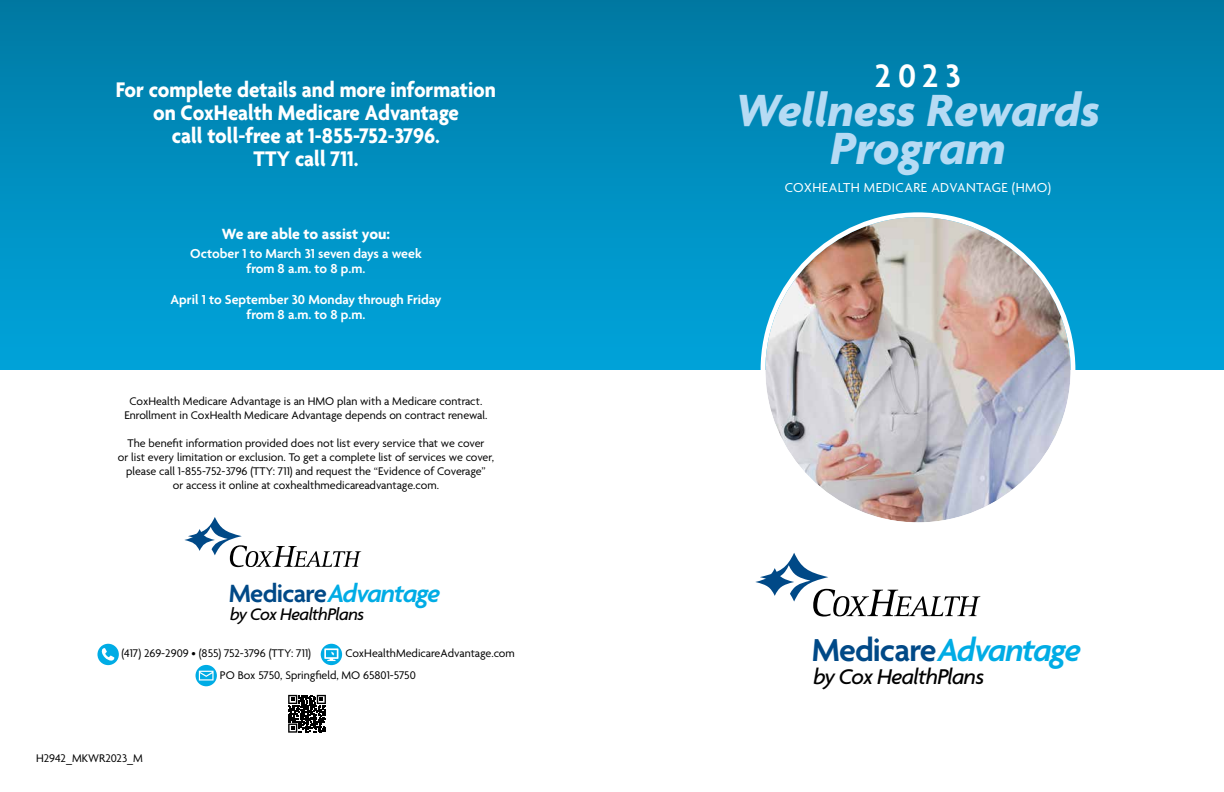
<style>
.page{position:relative;width:1224px;height:792px;background:#fff}
.page>*{position:absolute;margin:0;border:0;box-sizing:border-box;transform-origin:0 0}
.t1{font:italic 700 48.8px/38.7px "Agenda";color:#b6dbf4;text-align:center}
.t2{font:600 35px "Agenda";color:#fff}
.t3{font:italic 600 34.3px "Agenda";letter-spacing:-.04em;color:#00ace5}
.t4{font:italic 600 27px "Agenda";letter-spacing:-.04em;color:#00ace5}
.t5{font:italic 500 23.1px "Agenda";letter-spacing:-.03em;color:#000}
.t6{font:700 22.9px/22.9px "Agenda";color:#fff;text-align:center;scale:.93 1}
.t7{font:italic 500 18.1px "Agenda";letter-spacing:-.03em;color:#000}
.t8{font:700 16px "Agenda";color:#fff}
.t9{font:600 14px/15px "Agenda";color:#fff;text-align:center}
.t10{font:14px "Agenda";letter-spacing:.03em;color:#fff}
.t11{font:12px/14px "Agenda";color:#000;text-align:center}
.s1{font-style:normal;color:#004987}
</style>
<div class="page">
<div style="left:0;top:0;width:1224px;height:370px;background:linear-gradient(to bottom,#0079a4,#04a6dd)"></div>
<img style="left:765px;top:217px;width:306px;height:305px;border-radius:153px">
<svg style="left:782px;top:553px;width:198px;height:64px"></svg>
<svg style="left:755px;top:568px;width:39px;height:28px"></svg>
<svg style="left:205px;top:517px;width:156px;height:50px"></svg>
<svg style="left:184px;top:529px;width:31px;height:22px"></svg>
<svg style="left:288px;top:695px;width:38px;height:38px"></svg>
<div style="left:97px;top:644px;width:22px;height:21px;background:#00ace5;border-radius:50%"></div>
<svg style="left:101px;top:648px;width:13px;height:13px"></svg>
<div style="left:321px;top:644px;width:21px;height:21px;background:#00ace5;border-radius:50%"></div>
<svg style="left:324px;top:648px;width:14px;height:13px"></svg>
<svg style="left:196px;top:665px;width:21px;height:21px"></svg>
<svg style="left:199px;top:671px;width:15px;height:10px"></svg>
<h3 class="t6" style="left:116px;top:80px;width:410px">For complete details and more information on CoxHealth Medicare Advantage<br>call toll-free at 1-855-752-3796.<br>TTY call 711.</h3>
<h3 class="t8" style="left:222px;top:228px;width:170px">We are able to assist you:</h3>
<p class="t9" style="left:190px;top:247px;width:233px">October 1 to March 31 seven days a week from 8 a.m. to 8 p.m.</p>
<p class="t9" style="left:171px;top:293px;width:272px">April 1 to September 30 Monday through Friday from 8 a.m. to 8 p.m.</p>
<p class="t11" style="left:125px;top:395px;width:364px">CoxHealth Medicare Advantage is an HMO plan with a Medicare contract.<br>Enrollment in CoxHealth Medicare Advantage depends on contract renewal.</p>
<p class="t11" style="left:118px;top:437px;width:378px">The benefit information provided does not list every service that we cover<br>or list every limitation or exclusion. To get a complete list of services we cover, please call 1-855-752-3796 (TTY: 711) and request the “Evidence of Coverage”<br>or access it online at coxhealthmedicareadvantage.com.</p>
<h3 class="t4" style="left:229px;top:583px;width:213px"><span class="s1">Medicare</span>Advantage</h3>
<h3 class="t7" style="left:230px;top:608px;width:136px">by Cox HealthPlans</h3>
<p class="t11" style="left:220px;top:643px;width:296px;line-height:21.9px;text-align:left;text-indent:125px">CoxHealthMedicareAdvantage.com<br>PO Box 5750, Springfield, MO 65801-5750</p>
<p class="t11" style="left:121px;top:647px;width:191px">(417) 269-2909 • (855) 752-3796 (TTY: 711)</p>
<p class="t11" style="left:36px;top:753px;width:108px">H2942_MKWR2023_M</p>
<h2 class="t2" style="left:875px;top:62px;width:88px">2023</h2>
<h1 class="t1" style="left:736px;top:95px;width:366px">Wellness Rewards<br>Program</h1>
<p class="t10" style="left:785px;top:182px;width:268px">COXHEALTH MEDICARE ADVANTAGE (HMO)</p>
<h3 class="t3" style="left:812px;top:636px;width:271px"><span class="s1">Medicare</span>Advantage</h3>
<h3 class="t5" style="left:813px;top:668px;width:172px">by Cox HealthPlans</h3>
</div>
